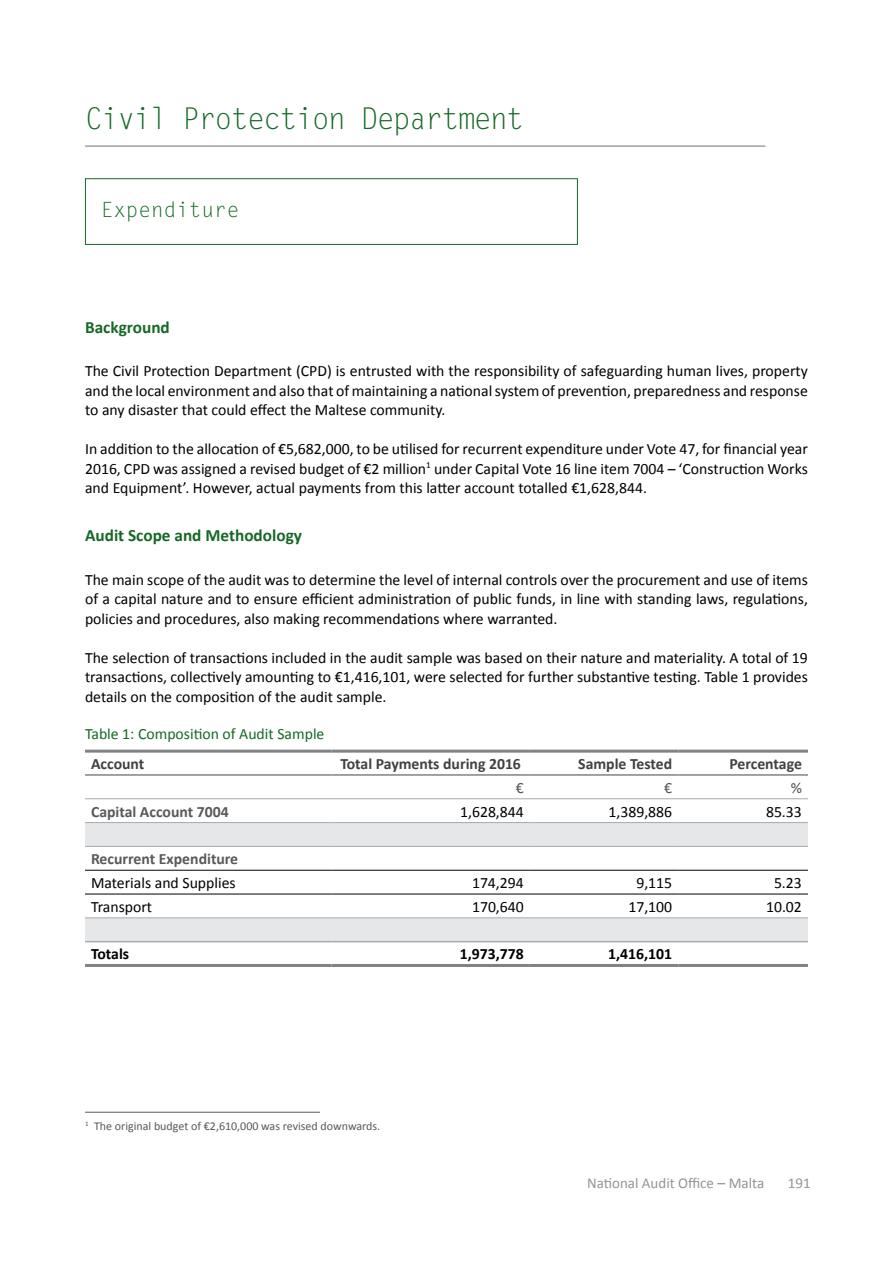
<style>
.page{position:relative;width:893px;height:1263px;background:#fff}
.page>*{position:absolute;margin:0;border:0;box-sizing:border-box;transform-origin:0 0}
.t1{font:30px "Letter Gothic Std";letter-spacing:-.06em;color:#166827}
.t2{font:21px "Letter Gothic Std";color:#166827}
.t3{font:700 17.25px "Calibri";color:#166827}
.t4{font:15.75px/19.5px "Calibri";color:#000;text-align:justify}
.t5{font:700 15.75px/23.9px "Calibri";color:#58595b}
.t6{font:700 15.75px "Calibri";color:#414042}
.t7{font:15.75px/29.8px "Calibri";color:#166827}
.t8{font:700 15.75px "Calibri";color:#000}
.t9{font:15.75px "Calibri";color:#58595b}
.t10{font:15px "Calibri";color:#939598}
.t11{font:12px "Calibri";color:#58595b}
.s1{font-weight:700;color:#414042}
.s2{font-weight:400;color:#000}
.s3{font-size:15.75px}
</style>
<div class="page">
<hr style="left:86px;top:146px;width:679px;height:1px;background:#808285">
<div style="left:85px;top:178px;width:493px;height:67px;border:1px solid #166827"></div>
<svg style="left:85px;top:823px;width:723px;height:118px"></svg>
<hr style="left:85px;top:870px;width:246px;height:1px;background:#000">
<hr style="left:331px;top:870px;width:199px;height:1px;background:#000">
<hr style="left:530px;top:870px;width:148px;height:1px;background:#000">
<hr style="left:678px;top:870px;width:130px;height:1px;background:#000">
<hr style="left:85px;top:894px;width:246px;height:1px;background:#000">
<hr style="left:331px;top:894px;width:199px;height:1px;background:#000">
<hr style="left:530px;top:894px;width:148px;height:1px;background:#000">
<hr style="left:678px;top:894px;width:130px;height:1px;background:#000">
<hr style="left:85px;top:750px;width:246px;height:3px;background:#808285">
<hr style="left:331px;top:750px;width:199px;height:3px;background:#808285">
<hr style="left:530px;top:750px;width:148px;height:3px;background:#808285">
<hr style="left:678px;top:750px;width:130px;height:3px;background:#808285">
<hr style="left:85px;top:964px;width:246px;height:3px;background:#808285">
<hr style="left:331px;top:964px;width:199px;height:3px;background:#808285">
<hr style="left:530px;top:964px;width:148px;height:3px;background:#808285">
<hr style="left:678px;top:964px;width:130px;height:3px;background:#808285">
<hr style="left:85px;top:774px;width:246px;height:2px;background:#808285">
<hr style="left:331px;top:774px;width:199px;height:2px;background:#808285">
<hr style="left:530px;top:774px;width:148px;height:2px;background:#808285">
<hr style="left:678px;top:774px;width:130px;height:2px;background:#808285">
<hr style="left:85px;top:941px;width:246px;height:1px;background:#a7a9ac">
<hr style="left:331px;top:941px;width:199px;height:1px;background:#a7a9ac">
<hr style="left:530px;top:941px;width:148px;height:1px;background:#a7a9ac">
<hr style="left:678px;top:941px;width:130px;height:1px;background:#a7a9ac">
<hr style="left:85px;top:822px;width:246px;height:1px;background:#a7a9ac">
<hr style="left:331px;top:822px;width:199px;height:1px;background:#a7a9ac">
<hr style="left:530px;top:822px;width:148px;height:1px;background:#a7a9ac">
<hr style="left:678px;top:822px;width:130px;height:1px;background:#a7a9ac">
<hr style="left:85px;top:846px;width:246px;height:1px;background:#a7a9ac">
<hr style="left:331px;top:846px;width:199px;height:1px;background:#a7a9ac">
<hr style="left:530px;top:846px;width:148px;height:1px;background:#a7a9ac">
<hr style="left:678px;top:846px;width:130px;height:1px;background:#a7a9ac">
<hr style="left:85px;top:917px;width:246px;height:1px;background:#a7a9ac">
<hr style="left:331px;top:917px;width:199px;height:1px;background:#a7a9ac">
<hr style="left:530px;top:917px;width:148px;height:1px;background:#a7a9ac">
<hr style="left:678px;top:917px;width:130px;height:1px;background:#a7a9ac">
<hr style="left:85px;top:798px;width:246px;height:1px;background:#a7a9ac">
<hr style="left:331px;top:798px;width:199px;height:1px;background:#a7a9ac">
<hr style="left:530px;top:798px;width:148px;height:1px;background:#a7a9ac">
<hr style="left:678px;top:798px;width:130px;height:1px;background:#a7a9ac">
<hr style="left:85px;top:1112px;width:235px;height:1px;background:#58595b">
<p class="t1" style="left:85px;top:101px;width:441px">Civil Protection Department</p>
<p class="t2" style="left:101px;top:197px;width:140px">Expenditure</p>
<p class="t3" style="left:85px;top:315px;width:86px">Background</p>
<p class="t4" style="left:85px;top:361px;width:724px">The Civil Protection Department (CPD) is entrusted with the responsibility of safeguarding human lives, property and the local environment and also that of maintaining a national system of prevention, preparedness and response to any disaster that could effect the Maltese community.</p>
<p class="t4" style="left:85px;top:439px;width:724px">In addition to the allocation of €5,682,000, to be utilised for recurrent expenditure under Vote 47, for financial year 2016, CPD was assigned a revised budget of €2 million<sup>1</sup> under Capital Vote 16 line item 7004 – ‘Construction Works and Equipment’. However, actual payments from this latter account totalled €1,628,844.</p>
<p class="t3" style="left:85px;top:523px;width:219px">Audit Scope and Methodology</p>
<p class="t4" style="left:85px;top:569px;width:724px">The main scope of the audit was to determine the level of internal controls over the procurement and use of items of a capital nature and to ensure efficient administration of public funds, in line with standing laws, regulations, policies and procedures, also making recommendations where warranted.</p>
<p class="t4" style="left:85px;top:647px;width:724px">The selection of transactions included in the audit sample was based on their nature and materiality. A total of 19 transactions, collectively amounting to €1,416,101, were selected for further substantive testing. Table 1 provides details on the composition of the audit sample.</p>
<p class="t7" style="left:91px;top:718px;width:235px;text-indent:-6px">Table 1: Composition of Audit Sample<br><span class="s1">Account</span></p>
<p class="t6" style="left:340px;top:752px;width:182px">Total Payments during 2016</p>
<p class="t6" style="left:578px;top:752px;width:95px">Sample Tested</p>
<p class="t6" style="left:729px;top:752px;width:74px">Percentage</p>
<p class="t9" style="left:516px;top:777px;width:9px">€</p>
<p class="t9" style="left:664px;top:777px;width:9px">€</p>
<p class="t9" style="left:791px;top:777px;width:13px">%</p>
<p class="t5" style="left:91px;top:799px;width:139px">Capital Account 7004</p>
<p class="t4" style="left:460px;top:801px;width:65px">1,628,844</p>
<p class="t4" style="left:608px;top:801px;width:65px">1,389,886</p>
<p class="t4" style="left:766px;top:801px;width:37px">85.33</p>
<p class="t5" style="left:91px;top:846px;width:149px">Recurrent Expenditure<br><span class="s2">Materials and Supplies</span></p>
<p class="t4" style="left:472px;top:873px;width:53px">174,294</p>
<p class="t4" style="left:636px;top:873px;width:37px">9,115</p>
<p class="t4" style="left:774px;top:873px;width:29px">5.23</p>
<p class="t4" style="left:91px;top:896px;width:63px">Transport</p>
<p class="t4" style="left:472px;top:896px;width:53px">170,640</p>
<p class="t4" style="left:628px;top:896px;width:45px">17,100</p>
<p class="t4" style="left:766px;top:896px;width:37px">10.02</p>
<p class="t8" style="left:91px;top:943px;width:40px">Totals</p>
<p class="t8" style="left:460px;top:943px;width:66px">1,973,778</p>
<p class="t8" style="left:608px;top:943px;width:66px">1,416,101</p>
<p class="t11" style="left:85px;top:1117px;width:297px"><sup>1</sup> The original budget of €2,610,000 was revised downwards.</p>
<p class="t10" style="left:587px;top:1172px;width:179px">National Audit Office <span class="s3">–</span> Malta</p>
<p class="t10" style="left:788px;top:1172px;width:24px">191</p>
</div>
